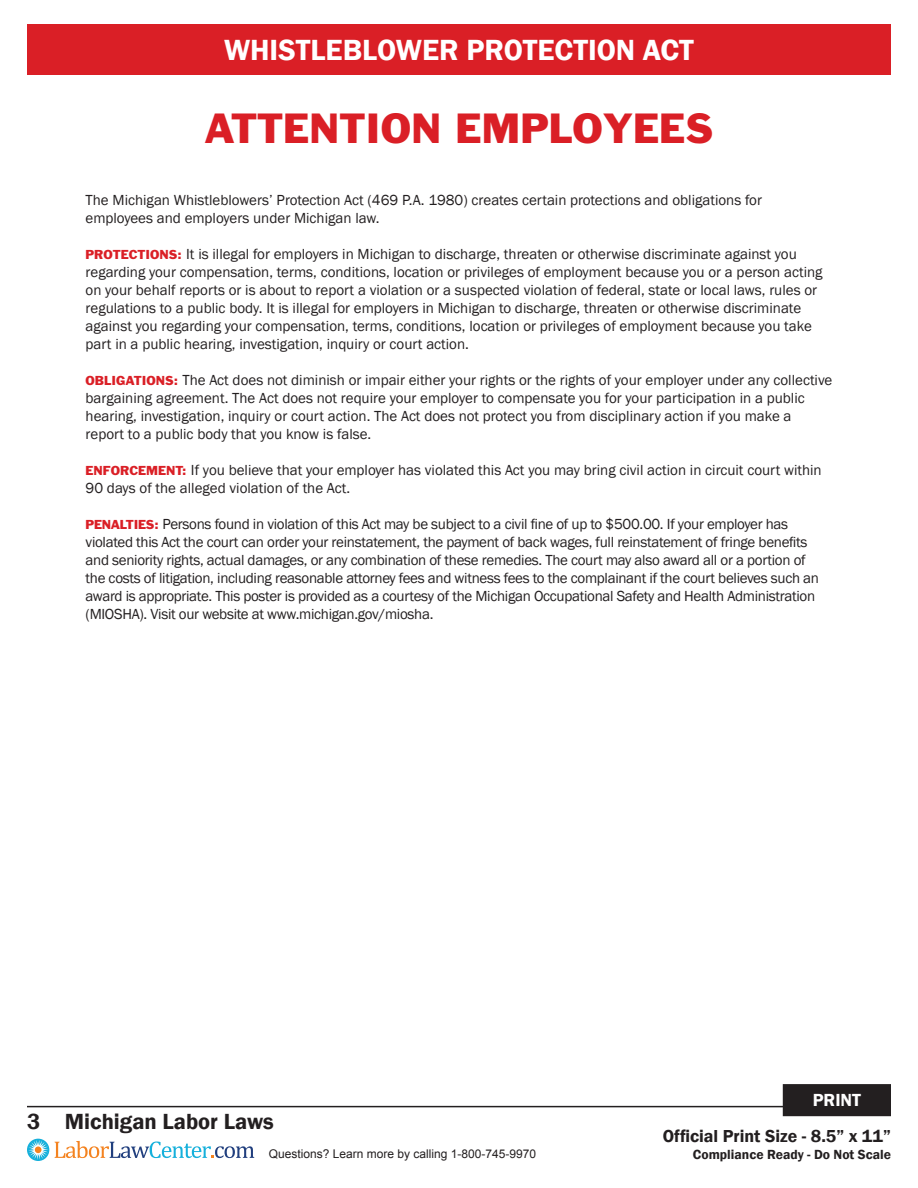
<style>
.page{position:relative;width:918px;height:1188px;background:#fff}
.page>*{position:absolute;margin:0;border:0;box-sizing:border-box;transform-origin:0 0}
.Red_headline{font:39px "Franklin Gothic";color:#da1f26}
.t1{font:600 30px "Franklin Gothic";color:#fff}
.t2{font:600 22.5px "Franklin Gothic";color:#231f20}
.t3{font:600 18px "Franklin Gothic";color:#fff}
.t4{font:600 17.85px "Franklin Gothic";color:#231f20}
.Body_10{font:15px/18px "Franklin Gothic";color:#231f20}
.Body_10-2{font:15px/18px "Franklin Gothic";letter-spacing:-.02em;color:#231f20}
.t5{font:600 13.65px "Franklin Gothic";color:#231f20}
.t6{font:12px "Arial";color:#231f20}
.s1{font-size:12px;color:#da1f26}
</style>
<div class="page">
<hr style="left:27px;top:1106px;width:864px;height:1px;background:#231f20">
<svg style="left:27px;top:1139px;width:22px;height:22px"></svg>
<div style="left:35px;top:1146px;width:7px;height:7px;background:#f58320;border-radius:50%"></div>
<svg style="left:55px;top:1141px;width:199px;height:17px"></svg>
<div style="left:784px;top:1086px;width:106px;height:29px;background:#231f20"></div>
<div style="left:783px;top:1084px;width:108px;height:32px;border:3px solid #231f20"></div>
<div style="left:27px;top:24px;width:864px;height:50px;background:#da1f26"></div>
<p class="t1" style="left:224px;top:31px;width:471px">WHISTLEBLOWER PROTECTION ACT</p>
<p class="Red_headline" style="left:205px;top:103px;width:510px">ATTENTION EMPLOYEES</p>
<p class="Body_10" style="left:86px;top:191px;width:678px">The Michigan Whistleblowers’ Protection Act (469 P.A. 1980) creates certain protections and obligations for employees and employers under Michigan law.</p>
<p class="Body_10" style="left:86px;top:245px;width:739px"><span class="s1">PROTECTIONS:</span> It is illegal for employers in Michigan to discharge, threaten or otherwise discriminate against you regarding your compensation, terms, conditions, location or privileges of employment because you or a person acting on your behalf reports or is about to report a violation or a suspected violation of federal, state or local laws, rules or regulations to a public body. It is illegal for employers in Michigan to discharge, threaten or otherwise discriminate against you regarding your compensation, terms, conditions, location or privileges of employment because you take part in a public hearing, investigation, inquiry or court action.</p>
<p class="Body_10" style="left:86px;top:371px;width:748px"><span class="s1">OBLIGATIONS:</span> The Act does not diminish or impair either your rights or the rights of your employer under any collective bargaining agreement. The Act does not require your employer to compensate you for your participation in a public hearing, investigation, inquiry or court action. The Act does not protect you from disciplinary action if you make a report to a public body that you know is false.</p>
<p class="Body_10" style="left:86px;top:461px;width:738px"><span class="s1">ENFORCEMENT:</span> If you believe that your employer has violated this Act you may bring civil action in circuit court within<br>90 days of the alleged violation of the Act.</p>
<p class="Body_10-2" style="left:86px;top:515px;width:735px"><span class="s1">PENALTIES:</span> Persons found in violation of this Act may be subject to a civil fine of up to $500.00. If your employer has violated this Act the court can order your reinstatement, the payment of back wages, full reinstatement of fringe benefits and seniority rights, actual damages, or any combination of these remedies. The court may also award all or a portion of the costs of litigation, including reasonable attorney fees and witness fees to the complainant if the court believes such an award is appropriate. This poster is provided as a courtesy of the Michigan Occupational Safety and Health Administration (MIOSHA). Visit our website at www.michigan.gov/miosha.</p>
<p class="t2" style="left:27px;top:1107px;width:248px">3 Michigan Labor Laws</p>
<p class="t6" style="left:269px;top:1146px;width:269px">Questions? Learn more by calling 1-800-745-9970</p>
<p class="t3" style="left:813px;top:1089px;width:50px">PRINT</p>
<p class="t4" style="left:663px;top:1125px;width:230px">Official Print Size - 8.5” x 11”</p>
<p class="t5" style="left:693px;top:1146px;width:200px">Compliance Ready - Do Not Scale</p>
</div>
